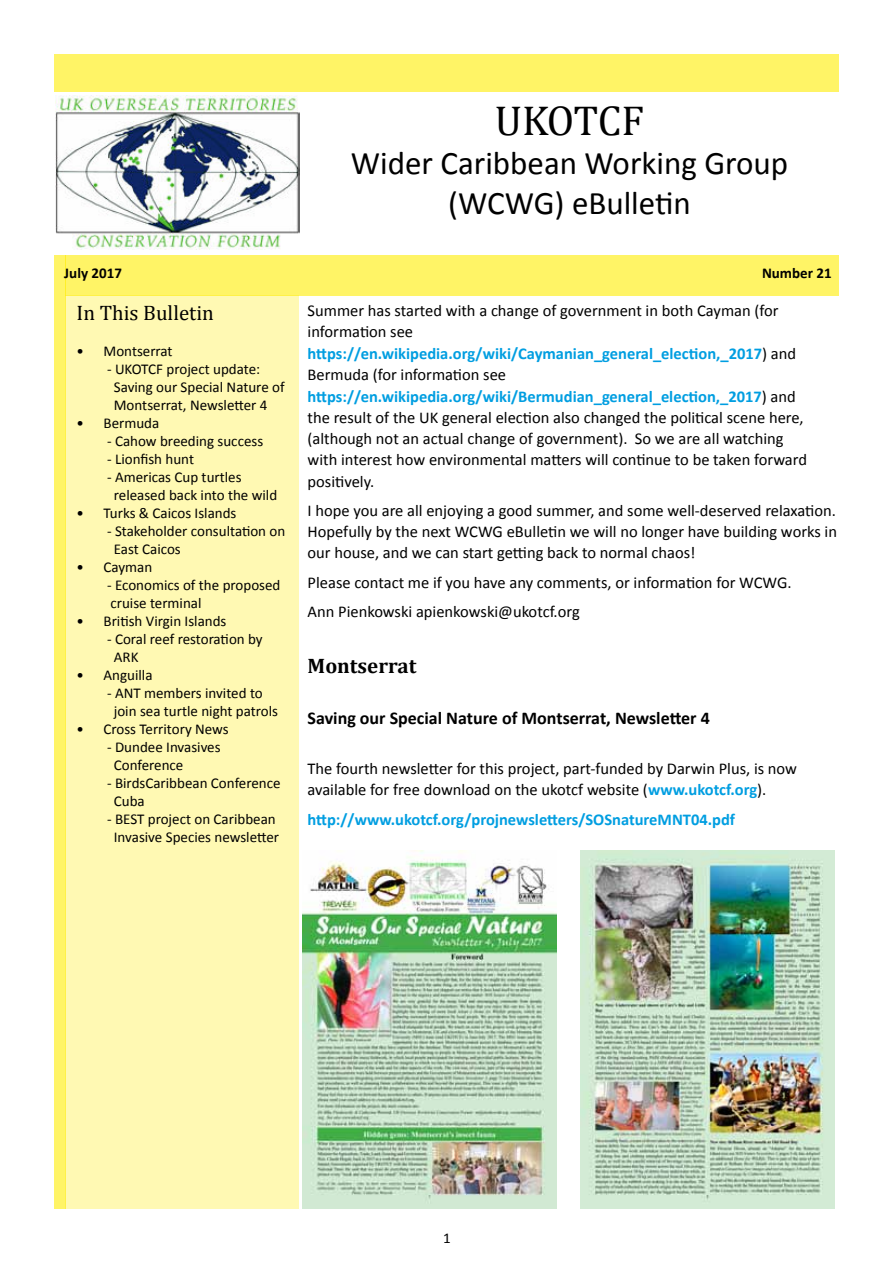
<style>
.page{position:relative;width:893px;height:1263px;background:#fff}
.page>*{position:absolute;margin:0;border:0;box-sizing:border-box;transform-origin:0 0}
.t1{font:42px "Cambria";letter-spacing:-.015em;color:#000}
.t2{font:33px/39.6px "Calibri";color:#000;text-align:center}
.t3{font:21px "Cambria";color:#000}
.t4{font:700 21px "Cambria";color:#000}
.t5{font:700 18px "Calibri";color:#000}
.t6{font:16.5px/21.3px "Calibri";color:#000}
.t7{font:700 16.5px "Calibri";color:#009ee1}
.t8{font:15px/18px "Calibri";color:#000}
.t9{font:700 15px "Calibri";color:#000}
.s1{font-weight:700;color:#009ee1}
</style>
<div class="page">
<div style="left:54px;top:54px;width:785px;height:37px;background:#fff466"></div>
<div style="left:54px;top:255px;width:12px;height:954px;background:#fff466"></div>
<div style="left:66px;top:296px;width:233px;height:913px;background:#fff9b3"></div>
<div style="left:66px;top:255px;width:773px;height:41px;background:#fff466"></div>
<img style="left:55px;top:96px;width:244px;height:153px">
<img style="left:303px;top:850px;width:253px;height:359px">
<img style="left:580px;top:850px;width:254px;height:359px">
<p class="t9" style="left:64px;top:268px;width:59px">July 2017</p>
<p class="t3" style="left:77px;top:301px;width:139px">In This Bulletin</p>
<p class="t8" style="left:77px;top:342px;width:98px">• Montserrat</p>
<p class="t8" style="left:114px;top:361px;width:172px;text-indent:-7px">- UKOTCF project update:<br>Saving our Special Nature of<br>Montserrat, Newsletter 4</p>
<p class="t8" style="left:77px;top:414px;width:84px">• Bermuda</p>
<p class="t8" style="left:107px;top:433px;width:158px">- Cahow breeding success</p>
<p class="t8" style="left:107px;top:450px;width:89px">- Lionfish hunt</p>
<p class="t8" style="left:114px;top:469px;width:165px;text-indent:-7px">- Americas Cup turtles released back into the wild</p>
<p class="t8" style="left:77px;top:504px;width:161px">• Turks &amp; Caicos Islands</p>
<p class="t8" style="left:114px;top:522px;width:173px;text-indent:-7px">- Stakeholder consultation on<br>East Caicos</p>
<p class="t8" style="left:77px;top:558px;width:77px">• Cayman</p>
<p class="t8" style="left:107px;top:577px;width:175px">- Economics of the proposed cruise terminal</p>
<p class="t8" style="left:77px;top:612px;width:151px">• British Virgin Islands</p>
<p class="t8" style="left:114px;top:630px;width:150px;text-indent:-7px">- Coral reef restoration by<br>ARK</p>
<p class="t8" style="left:77px;top:666px;width:77px">• Anguilla</p>
<p class="t8" style="left:114px;top:685px;width:166px;text-indent:-7px">- ANT members invited to join sea turtle night patrols</p>
<p class="t8" style="left:77px;top:720px;width:154px">• Cross Territory News</p>
<p class="t8" style="left:114px;top:739px;width:108px;text-indent:-7px">- Dundee Invasives<br>Conference</p>
<p class="t8" style="left:114px;top:775px;width:168px;text-indent:-7px">- BirdsCaribbean Conference<br>Cuba</p>
<p class="t8" style="left:107px;top:811px;width:174px;text-align:center">- BEST project on Caribbean<br>Invasive Species newsletter</p>
<h1 class="t1" style="left:495px;top:96px;width:151px">UKOTCF</h1>
<h2 class="t2" style="left:351px;top:146px;width:439px">Wider Caribbean Working Group (WCWG) eBulletin</h2>
<p class="t9" style="left:762px;top:268px;width:71px">Number 21</p>
<p class="t6" style="left:308px;top:302px;width:501px">Summer has started with a change of government in both Cayman (for information see <span class="s1">https://en.wikipedia.org/wiki/Caymanian_general_election,_2017</span>) and Bermuda (for information see <span class="s1">https://en.wikipedia.org/wiki/Bermudian_general_election,_2017</span>) and the result of the UK general election also changed the political scene here, (although not an actual change of government). So we are all watching with interest how environmental matters will continue to be taken forward positively.</p>
<p class="t6" style="left:308px;top:500px;width:531px;text-align:justify">I hope you are all enjoying a good summer, and some well-deserved relaxation.<br>Hopefully by the next WCWG eBulletin we will no longer have building works in our house, and we can start getting back to normal chaos!</p>
<p class="t6" style="left:308px;top:567px;width:485px;line-height:29.5px">Please contact me if you have any comments, or information for WCWG.<br>Ann Pienkowski apienkowski@ukotcf.org</p>
<p class="t4" style="left:308px;top:658px;width:110px">Montserrat</p>
<p class="t5" style="left:308px;top:706px;width:404px">Saving our Special Nature of Montserrat, Newsletter 4</p>
<p class="t6" style="left:308px;top:758px;width:491px">The fourth newsletter for this project, part-funded by Darwin Plus, is now available for free download on the ukotcf website (<span class="s1">www.ukotcf.org</span>).</p>
<p class="t7" style="left:308px;top:809px;width:429px">http://www.ukotcf.org/projnewsletters/SOSnatureMNT04.pdf</p>
<p class="t8" style="left:443px;top:1230px;width:9px">1</p>
</div>
